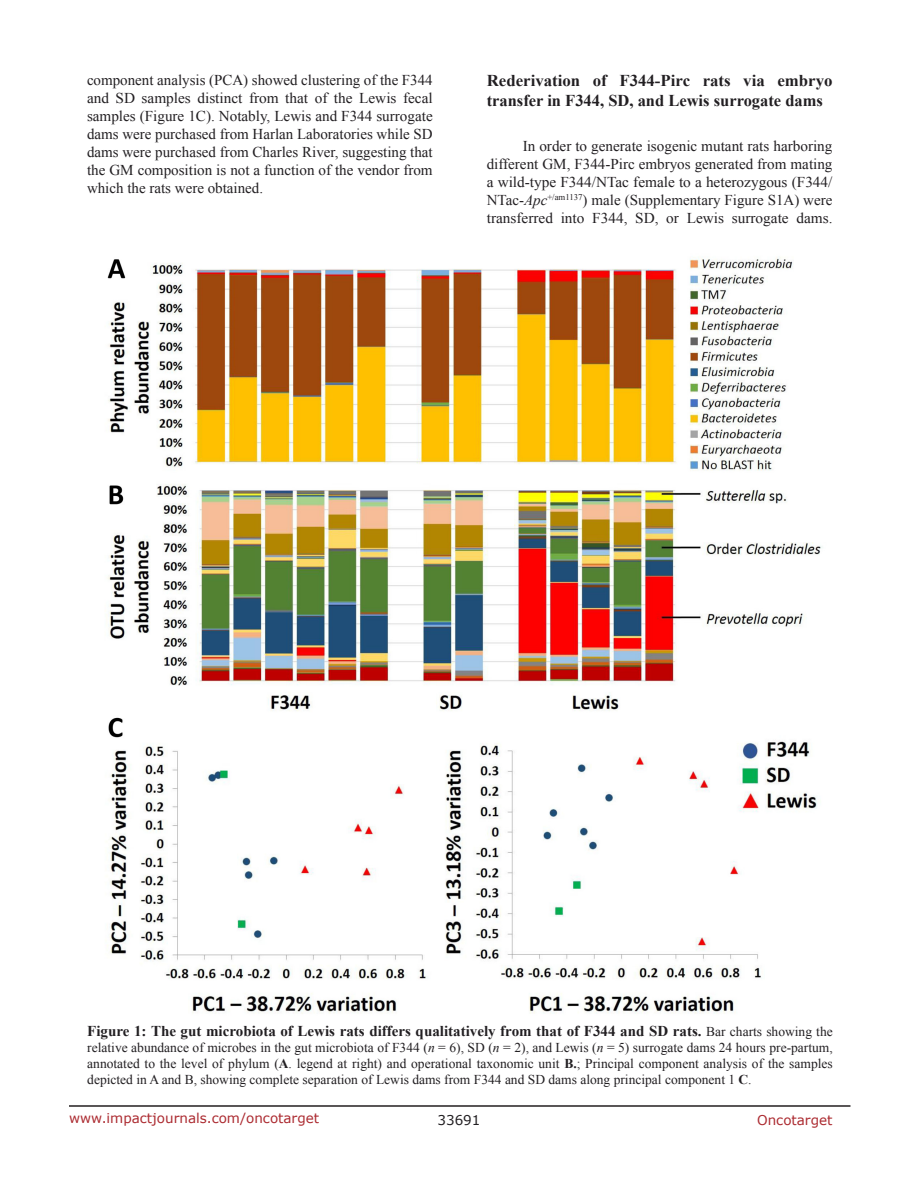
<style>
.page{position:relative;width:918px;height:1188px;background:#fff}
.page>*{position:absolute;margin:0;border:0;box-sizing:border-box;transform-origin:0 0}
.SubHeading{font:700 16.5px/19.8px "Times New Roman";color:#221f22}
.BodyText{font:15px/18px "Times New Roman";color:#221f22;text-align:justify}
.FigureText{font:700 15px "Times New Roman";color:#221f22}
.FigureText-2{font:13.5px/16.2px "Times New Roman";color:#221f22;text-align:justify}
.t1{font:13.5px "Verdana";color:#ac2b31}
.t2{font:13.5px "Verdana";color:#221f22}
.s1{font-style:italic}
.s2{font-weight:400;font-size:13.5px}
.s3{font-weight:700}
</style>
<div class="page">
<hr style="left:69px;top:1105px;width:781px;height:2px;background:#231f20">
<img style="left:107px;top:257px;width:715px;height:757px">
<p class="BodyText" style="left:87px;top:71px;width:347px">component analysis (PCA) showed clustering of the F344 and SD samples distinct from that of the Lewis fecal samples (Figure 1C). Notably, Lewis and F344 surrogate dams were purchased from Harlan Laboratories while SD dams were purchased from Charles River, suggesting that the GM composition is not a function of the vendor from which the rats were obtained.</p>
<p class="SubHeading" style="left:487px;top:70px;width:347px">Rederivation of F344-Pirc rats via embryo transfer in F344, SD, and Lewis surrogate dams</p>
<p class="BodyText" style="left:487px;top:136px;width:347px;text-indent:36px">In order to generate isogenic mutant rats harboring different GM, F344-Pirc embryos generated from mating a wild-type F344/NTac female to a heterozygous (F344/ NTac-<span class="s1">Apc</span><sup>+/am1137</sup>) male (Supplementary Figure S1A) were transferred into F344, SD, or Lewis surrogate dams.</p>
<p class="FigureText" style="left:87px;top:1020px;width:747px">Figure 1: The gut microbiota of Lewis rats differs qualitatively from that of F344 and SD rats. <span class="s2">Bar charts showing the</span></p>
<p class="FigureText-2" style="left:87px;top:1039px;width:747px">relative abundance of microbes in the gut microbiota of F344 (<span class="s1">n</span> = 6), SD (<span class="s1">n</span> = 2), and Lewis (<span class="s1">n</span> = 5) surrogate dams 24 hours pre-partum, annotated to the level of phylum (<span class="s3">A</span>. legend at right) and operational taxonomic unit <span class="s3">B.</span>; Principal component analysis of the samples depicted in A and B, showing complete separation of Lewis dams from F344 and SD dams along principal component 1 <span class="s3">C</span>.</p>
<p class="t1" style="left:69px;top:1109px;width:252px">www.impactjournals.com/oncotarget</p>
<p class="t2" style="left:438px;top:1111px;width:44px">33691</p>
<p class="t1" style="left:757px;top:1111px;width:77px">Oncotarget</p>
</div>
